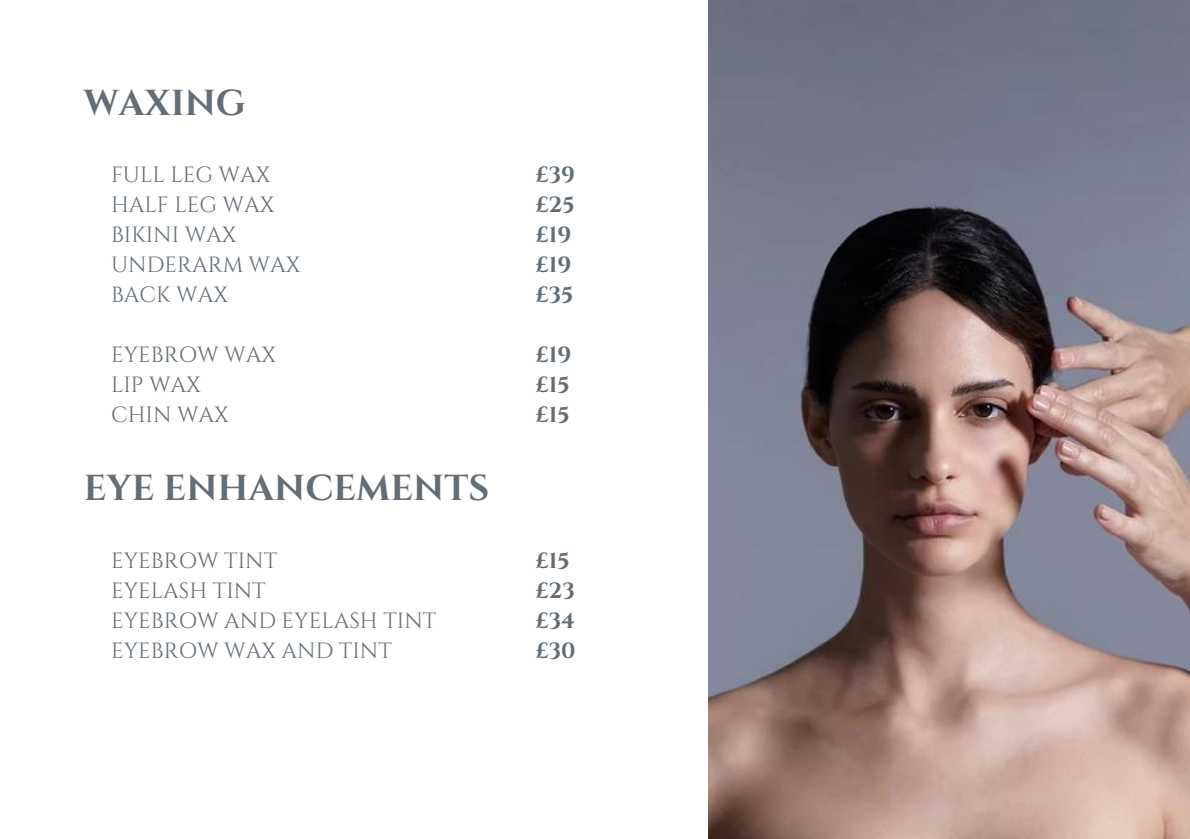
<style>
.page{position:relative;width:1190px;height:839px;background:#fff}
.page>*{position:absolute;margin:0;border:0;box-sizing:border-box;transform-origin:0 0}
.t1{font:700 36px "Cinzel";color:#636d75}
.t2{font:22px/30px "Cinzel";color:#636d75}
.t3{font:700 22px/30px "Cinzel";color:#636d75}
</style>
<div class="page">
<img style="left:708px;top:0;width:482px;height:838px">
<h2 class="t1" style="left:84px;top:80px;width:164px">WAXING</h2>
<p class="t2" style="left:111px;top:160px;width:191px">FULL LEG WAX<br>HALF LEG WAX<br>BIKINI WAX<br>UNDERARM WAX<br>BACK WAX</p>
<p class="t2" style="left:111px;top:340px;width:166px">EYEBROW WAX<br>LIP WAX<br>CHIN WAX</p>
<h2 class="t1" style="left:84px;top:465px;width:407px">EYE ENHANCEMENTS</h2>
<h2 class="t3" style="left:536px;top:160px;width:41px">£39 £25 £19 £19 £35</h2>
<p class="t3" style="left:536px;top:340px;width:37px;text-align:justify">£19 £15 £15</p>
<p class="t2" style="left:111px;top:546px;width:327px">EYEBROW TINT<br>EYELASH TINT<br>EYEBROW AND EYELASH TINT<br>EYEBROW WAX AND TINT</p>
<h1 class="t3" style="left:536px;top:546px;width:41px">£15 £23 £34 £30</h1>
</div>
